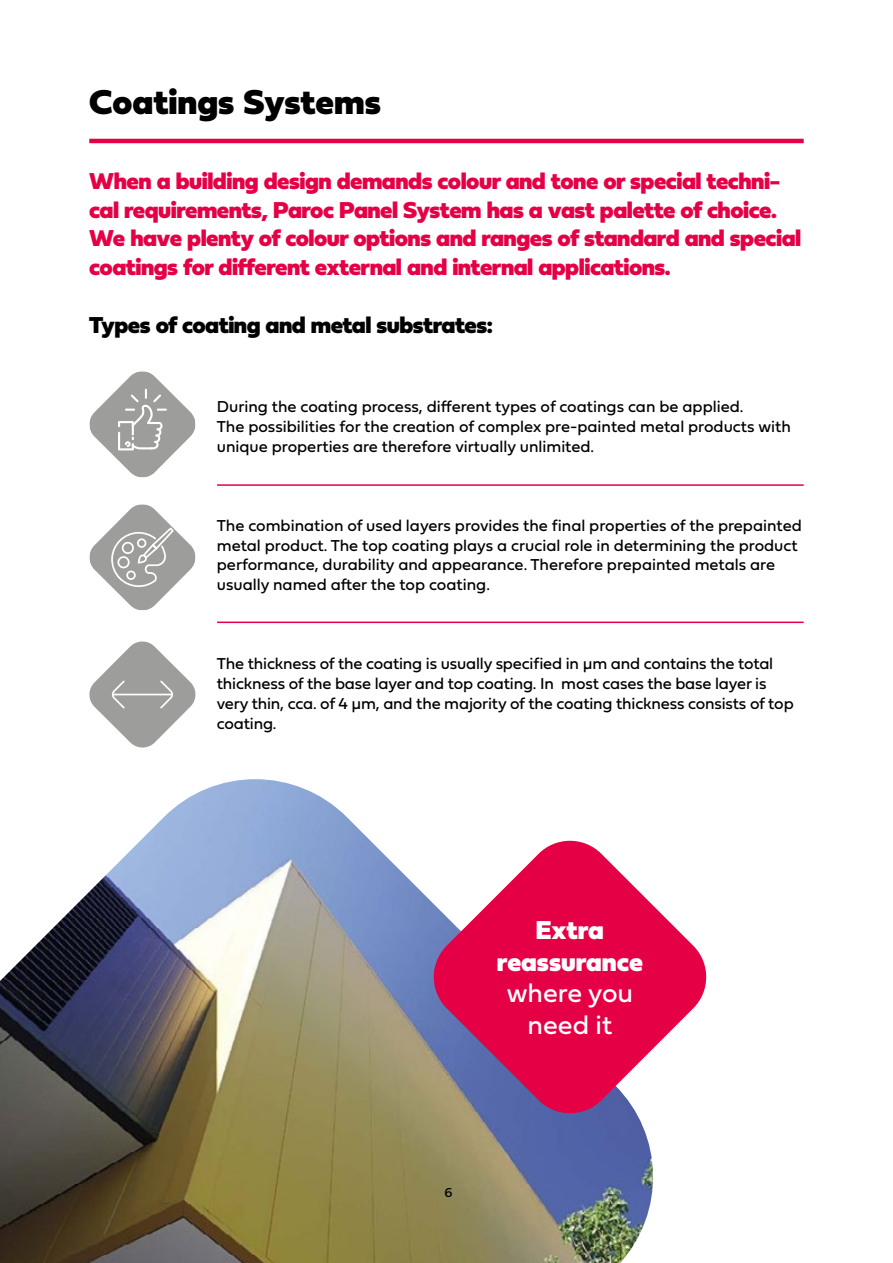
<style>
.page{position:relative;width:893px;height:1263px;background:#fff}
.page>*{position:absolute;margin:0;border:0;box-sizing:border-box;transform-origin:0 0}
.t1{font:36px "Fieldwork Geo Black";color:#000}
.t2{font:27px/31.5px "Fieldwork Geo Black";color:#fff;text-align:center}
.t3{font:27px/31.5px "Fieldwork Hum";color:#fff;text-align:center}
.t4{font:24px/28.8px "Fieldwork Geo Black";letter-spacing:-.02em;color:#e50046}
.t5{font:24px "Fieldwork Geo Black";letter-spacing:-.02em;color:#000}
.t6{font:16.5px/19.8px "Fieldwork Geo Regular";color:#000}
.t7{font:13.5px "Fieldwork Geo Regular";color:#000}
</style>
<div class="page">
<img style="left:0;top:779px;width:653px;height:484px">
<hr style="left:89px;top:139px;width:715px;height:4px;background:#e50046">
<svg style="left:429px;top:836px;width:278px;height:281px;fill:#e50046"></svg>
<svg style="left:89px;top:504px;width:107px;height:106px"></svg>
<svg style="left:89px;top:371px;width:107px;height:106px"></svg>
<hr style="left:217px;top:484px;width:587px;height:2px;background:#e50046">
<hr style="left:217px;top:621px;width:587px;height:2px;background:#e50046">
<svg style="left:89px;top:641px;width:107px;height:107px"></svg>
<h1 class="t1" style="left:89px;top:69px;width:293px">Coatings Systems</h1>
<p class="t4" style="left:89px;top:164px;width:713px">When a building design demands colour and tone or special techni&shy;cal requirements, Paroc Panel System has a vast palette of choice.<br>We have plenty of colour options and ranges of standard and special coatings for different external and internal applications.</p>
<h3 class="t5" style="left:89px;top:303px;width:405px">Types of coating and metal substrates:</h3>
<p class="t6" style="left:217px;top:396px;width:576px">During the coating process, different types of coatings can be applied.<br>The possibilities for the creation of complex pre-painted metal products with unique properties are therefore virtually unlimited.</p>
<p class="t6" style="left:217px;top:515px;width:586px">The combination of used layers provides the final properties of the prepainted metal product. The top coating plays a crucial role in determining the product performance, durability and appearance. Therefore prepainted metals are usually named after the top coating.</p>
<p class="t6" style="left:217px;top:653px;width:578px">The thickness of the coating is usually specified in µm and contains the total thickness of the base layer and top coating. In most cases the base layer is very thin, cca. of 4 µm, and the majority of the coating thickness consists of top coating.</p>
<h2 class="t2" style="left:497px;top:912px;width:147px">Extra reassurance</h2>
<h2 class="t3" style="left:507px;top:976px;width:128px">where you need it</h2>
<p class="t7" style="left:445px;top:1182px;width:10px">6</p>
</div>
